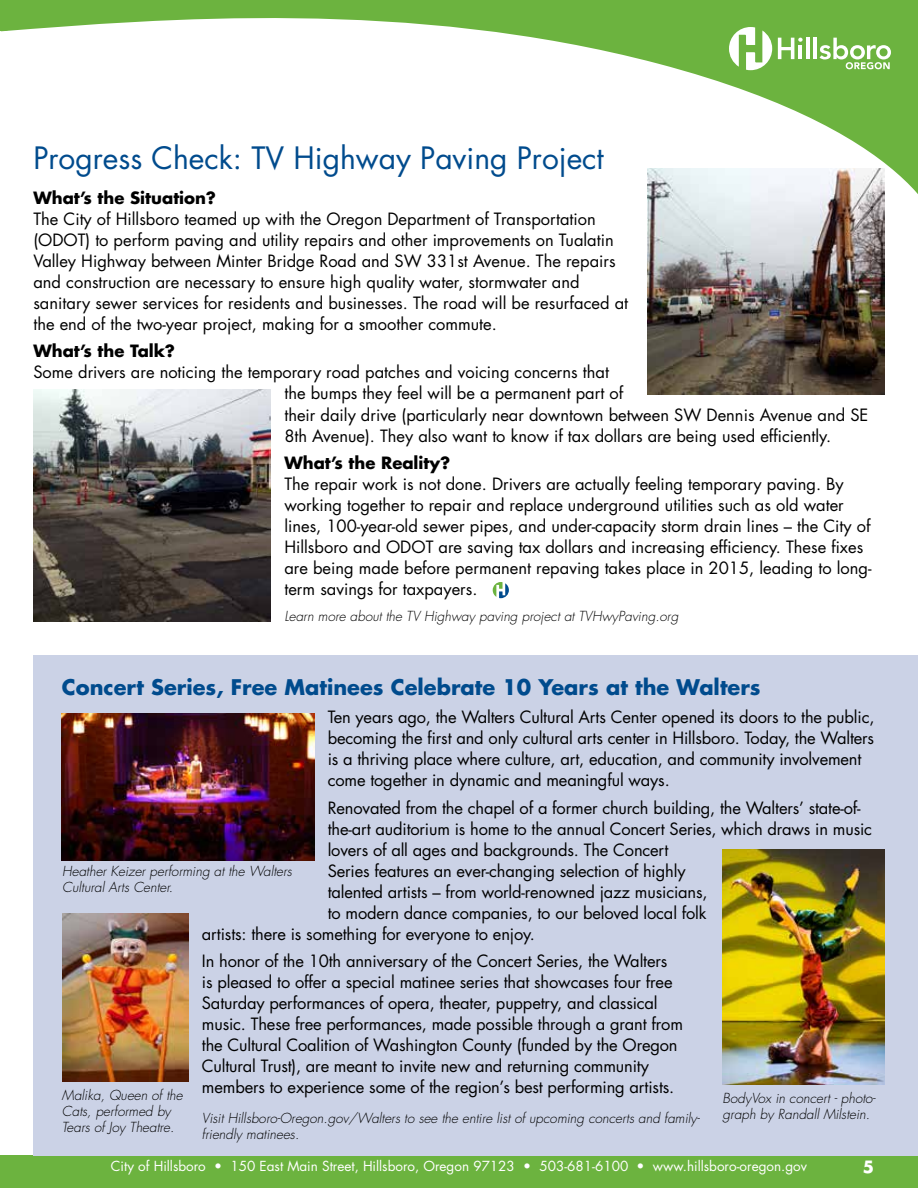
<style>
.page{position:relative;width:918px;height:1188px;background:#fff}
.page>*{position:absolute;margin:0;border:0;box-sizing:border-box;transform-origin:0 0}
.t1{font:30px "Futura Std";color:#004b8d}
.t2{font:700 21px "Futura Std";color:#004b8d}
.t3{font:16.5px/21px "Futura Std";color:#000}
.t4{font:700 16.5px "Futura Std";color:#000}
.t5{font:700 16.5px "Futura Std";color:#fff}
.t6{font:italic 300 13.5px/16.2px "Futura Std";color:#000}
.t7{font:13.5px "Futura Std";color:#fff}
</style>
<div class="page">
<div style="left:0;top:1156px;width:918px;height:32px;background:#6cb33f"></div>
<svg style="left:0;top:0;width:918px;height:242px"></svg>
<hr style="left:806px;top:38px;width:3px;height:21px;background:#fff">
<hr style="left:813px;top:38px;width:4px;height:21px;background:#fff">
<svg style="left:820px;top:38px;width:71px;height:31px"></svg>
<svg style="left:778px;top:38px;width:25px;height:21px"></svg>
<svg style="left:729px;top:27px;width:43px;height:43px"></svg>
<div style="left:33px;top:656px;width:885px;height:500px;background:#cbd2e6"></div>
<img style="left:723px;top:849px;width:162px;height:235px">
<img style="left:62px;top:713px;width:252px;height:147px">
<img style="left:63px;top:913px;width:125px;height:169px">
<svg style="left:493px;top:582px;width:16px;height:16px"></svg>
<img style="left:33px;top:390px;width:238px;height:231px">
<img style="left:648px;top:169px;width:237px;height:225px">
<h1 class="t1" style="left:33px;top:139px;width:572px">Progress Check: TV H ighway Paving Project</h1>
<p class="t4" style="left:33px;top:187px;width:184px">What’s the Situation?</p>
<p class="t3" style="left:33px;top:208px;width:596px">The City of H illsboro teamed up with the Oregon Department of Transportation (ODOT) to perform paving and utility repairs and other improvements on Tualatin Valley H ighway between Minter Bridge Road and SW 331st Avenue. The repairs and construction are necessary to ensure high quality water, stormwater and sanitary sewer services for residents and businesses. The road will be resurfaced at the end of the two-year project, making for a smoother commute.</p>
<p class="t4" style="left:33px;top:340px;width:143px">What’s the Talk?</p>
<p class="t3" style="left:284px;top:362px;width:576px;text-indent:-251px">Some drivers are noticing the temporary road patches and voicing concerns that<br>the bumps they feel will be a permanent part of<br>their daily drive (particularly near downtown between SW Dennis Avenue and SE 8th Avenue). They also want to know if tax dollars are being used efficiently.</p>
<p class="t4" style="left:284px;top:452px;width:167px">What’s the Reality?</p>
<p class="t3" style="left:284px;top:474px;width:589px">The repair work is not done. Drivers are actually feeling temporary paving. By working together to repair and replace underground utilities such as old water lines, 100-year-old sewer pipes, and under-capacity storm drain lines – the City of H illsboro and ODOT are saving tax dollars and increasing efficiency. These fixes are being made before permanent repaving takes place in 2015, leading to long&shy;term savings for taxpayers.</p>
<p class="t6" style="left:284px;top:609px;width:395px">Learn more about the TV Highway paving project at TVHwyPaving.org</p>
<p class="t2" style="left:62px;top:673px;width:700px">Concert Series, Free Matinees Celebrate 10 Years at the Walters</p>
<p class="t3" style="left:328px;top:706px;width:548px">Ten years ago, the Walters Cultural Arts Center opened its doors to the public, becoming the first and only cultural arts center in H illsboro. Today, the Walters is a thriving place where culture, art, education, and community involvement come together in dynamic and meaningful ways.</p>
<p class="t3" style="left:328px;top:797px;width:534px">Renovated from the chapel of a former church building, the Walters’ state-of-</p>
<p class="t3" style="left:328px;top:818px;width:546px">the-art auditorium is home to the annual Concert Series, which draws in music</p>
<p class="t3" style="left:328px;top:839px;width:342px">lovers of all ages and backgrounds. The Concert</p>
<p class="t3" style="left:328px;top:860px;width:359px">Series features an ever-changing selection of highly</p>
<p class="t3" style="left:328px;top:881px;width:381px">talented artists – from world-renowned jazz musicians,</p>
<p class="t3" style="left:328px;top:902px;width:380px">to modern dance companies, to our beloved local folk</p>
<p class="t3" style="left:202px;top:923px;width:335px">artists: there is something for everyone to enjoy.</p>
<p class="t3" style="left:202px;top:951px;width:483px">I n honor of the 10th anniversary of the Concert Series, the Walters<br>is pleased to offer a special matinee series that showcases four free Saturday performances of opera, theater, puppetry, and classical music. These free performances, made possible through a grant from the Cultural Coalition of Washington County (funded by the Oregon Cultural Trust), are meant to invite new and returning community members to experience some of the region’s best performing artists.</p>
<p class="t6" style="left:202px;top:1110px;width:500px">Visit Hillsboro-Oregon.gov/Walters to see the entire list of upcoming concerts and family&shy;friendly matinees.</p>
<p class="t6" style="left:62px;top:863px;width:231px">Heather Keizer performing at the Walters<br>Cultural Arts Center.</p>
<p class="t6" style="left:62px;top:1087px;width:122px">Malika, Queen of the<br>Cats, performed by<br>Tears of Joy Theatre.</p>
<p class="t6" style="left:723px;top:1090px;width:155px">BodyVox in concert - photo&shy;graph by Randall Milstein.</p>
<p class="t7" style="left:111px;top:1158px;width:698px">City of Hillsboro • 150 East Main Street, Hillsboro, Oregon 97123 • 503-681-6100 • www.hillsboro-oregon.gov</p>
<p class="t5" style="left:863px;top:1156px;width:13px">5</p>
</div>
